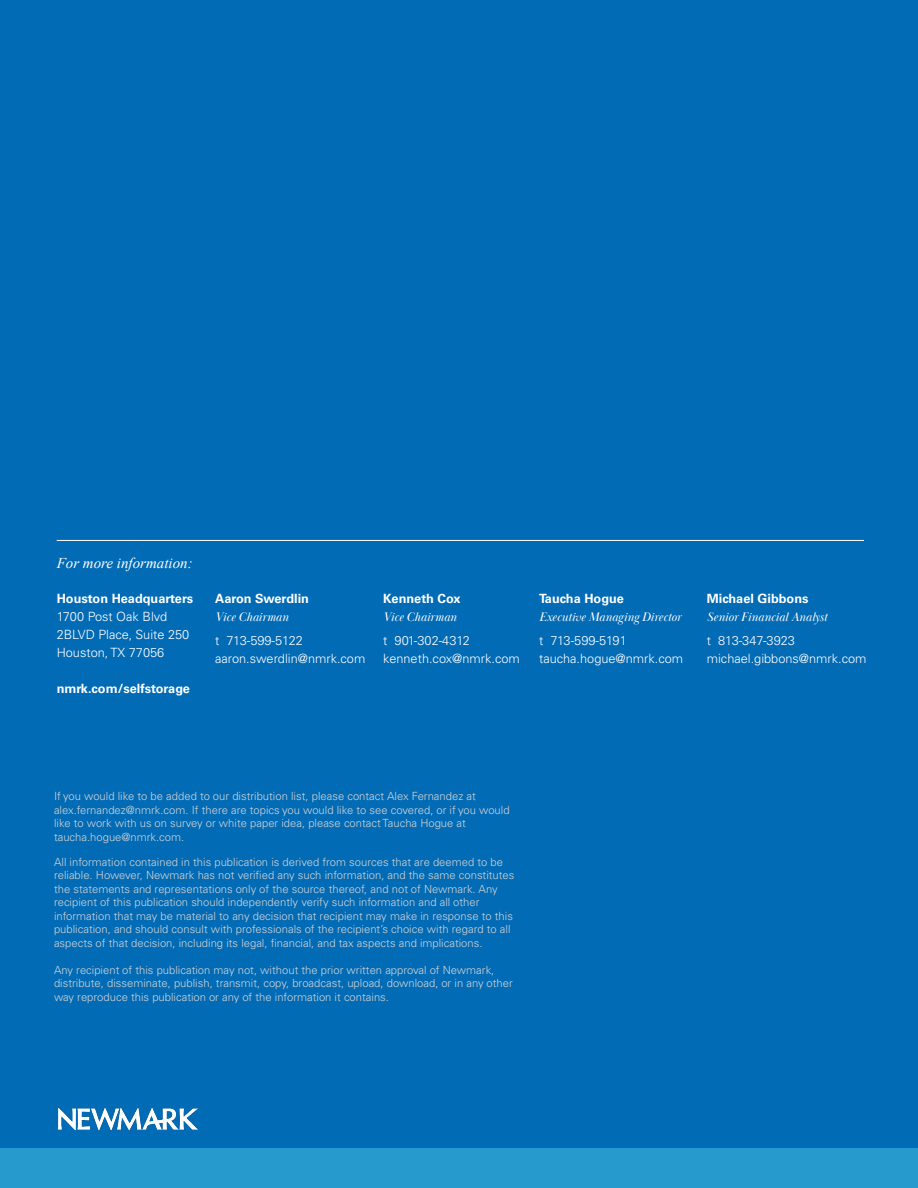
<style>
.page{position:relative;width:918px;height:1188px;background:#fff}
.page>*{position:absolute;margin:0;border:0;box-sizing:border-box;transform-origin:0 0}
.t1{font:italic 15px "Times New Roman";color:#fff}
.t2{font:300 12.75px/18px "Univers LT Pro 45";color:#fff}
.t3{font:700 12.75px "Univers LT Pro 65";color:#fff}
.t4{font:italic 12.75px "Baskerville Display PT";color:#fff}
.t5{font:300 11.25px/13.5px "Univers LT Pro 45";color:#d1d3d4}
</style>
<div class="page">
<div style="left:0;top:1148px;width:918px;height:40px;background:#269acd"></div>
<div style="left:0;top:0;width:918px;height:1148px;background:#026bb6"></div>
<hr style="left:57px;top:540px;width:807px;height:1px;background:#fff">
<img style="left:57px;top:1108px;width:141px;height:22px">
<h1 class="t1" style="left:57px;top:552px;width:138px">For more information:</h1>
<p class="t3" style="left:57px;top:590px;width:138px">Houston Headquarters</p>
<p class="t2" style="left:57px;top:607px;width:134px">1700 Post Oak Blvd<br>2BLVD Place, Suite 250<br>Houston, TX 77056</p>
<p class="t3" style="left:57px;top:680px;width:135px">nmrk.com/selfstorage</p>
<p class="t3" style="left:215px;top:590px;width:95px">Aaron Swerdlin</p>
<p class="t4" style="left:215px;top:610px;width:75px">Vice Chairman</p>
<p class="t2" style="left:215px;top:631px;width:152px">t 713-599-5122 aaron.swerdlin@nmrk.com</p>
<p class="t3" style="left:383px;top:590px;width:79px">Kenneth Cox</p>
<p class="t4" style="left:383px;top:610px;width:75px">Vice Chairman</p>
<p class="t2" style="left:383px;top:631px;width:138px">t 901-302-4312 kenneth.cox@nmrk.com</p>
<p class="t3" style="left:539px;top:590px;width:86px">Taucha Hogue</p>
<p class="t4" style="left:539px;top:610px;width:143px">Executive Managing Director</p>
<p class="t2" style="left:539px;top:631px;width:146px">t 713-599-5191 taucha.hogue@nmrk.com</p>
<p class="t3" style="left:707px;top:590px;width:103px">Michael Gibbons</p>
<p class="t4" style="left:707px;top:610px;width:122px">Senior Financial Analyst</p>
<p class="t2" style="left:707px;top:631px;width:161px">t 813-347-3923 michael.gibbons@nmrk.com</p>
<p class="t5" style="left:54px;top:789px;width:457px">If you would like to be added to our distribution list, please contact Alex Fernandez at alex.fernandez@nmrk.com. If there are topics you would like to see covered, or if you would</p>
<p class="t5" style="left:54px;top:816px;width:413px">like to work with us on survey or white paper idea, please contact Taucha Hogue at taucha.hogue@nmrk.com.</p>
<p class="t5" style="left:54px;top:855px;width:462px">All information contained in this publication is derived from sources that are deemed to be reliable. However, Newmark has not verified any such information, and the same constitutes the statements and representations only of the source thereof, and not of Newmark. Any recipient of this publication should independently verify such information and all other information that may be material to any decision that recipient may make in response to this publication, and should consult with professionals of the recipient’s choice with regard to all aspects of that decision, including its legal, financial, and tax aspects and implications.</p>
<p class="t5" style="left:54px;top:963px;width:460px">Any recipient of this publication may not, without the prior written approval of Newmark, distribute, disseminate, publish, transmit, copy, broadcast, upload, download, or in any other way reproduce this publication or any of the information it contains.</p>
</div>
